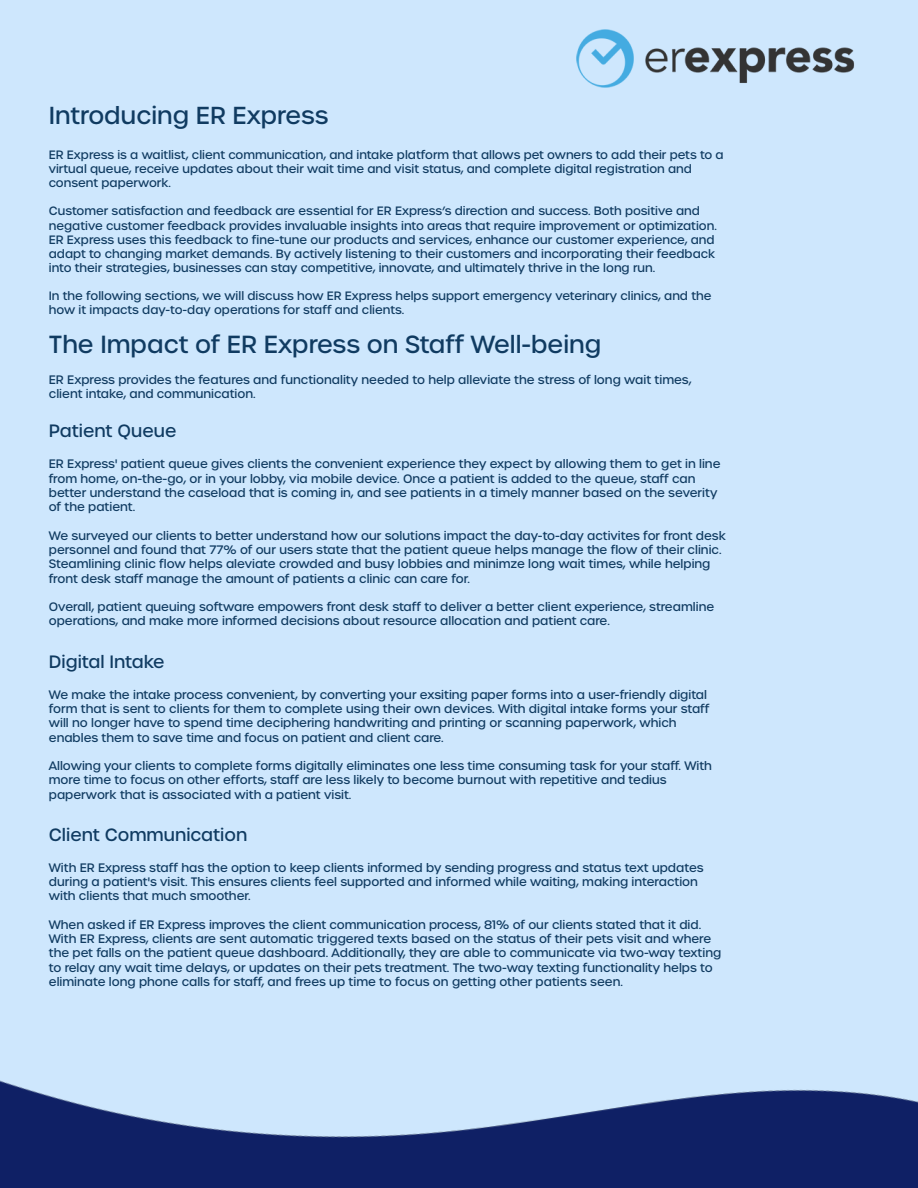
<style>
.page{position:relative;width:918px;height:1188px;background:#cee7fd}
.page>*{position:absolute;margin:0;border:0;box-sizing:border-box;transform-origin:0 0}
.t1{font:500 24px "Urbane";color:#103b61}
.t2{font:500 23.7px "Urbane";color:#103b61}
.t3{font:500 17.25px "Urbane";color:#103b61}
.t4{font:500 11.85px/14.2px "Urbane";color:#103b61}
.t5{font:500 11.7px/14.1px "Urbane";color:#103b61}
</style>
<div class="page">
<img style="left:0;top:1080px;width:918px;height:108px">
<img style="left:576px;top:29px;width:279px;height:59px">
<h2 class="t2" style="left:49px;top:100px;width:281px">Introducing ER Express</h2>
<p class="t5" style="left:49px;top:148px;width:676px">ER Express is a waitlist, client communication, and intake platform that allows pet owners to add their pets to a virtual queue, receive updates about their wait time and visit status, and complete digital registration and consent paperwork.</p>
<p class="t5" style="left:49px;top:204px;width:670px">Customer satisfaction and feedback are essential for ER Express’s direction and success. Both positive and negative customer feedback provides invaluable insights into areas that require improvement or optimization.<br>ER Express uses this feedback to fine-tune our products and services, enhance our customer experience, and adapt to changing market demands. By actively listening to their customers and incorporating their feedback into their strategies, businesses can stay competitive, innovate, and ultimately thrive in the long run.</p>
<p class="t5" style="left:49px;top:289px;width:664px">In the following sections, we will discuss how ER Express helps support emergency veterinary clinics, and the how it impacts day-to-day operations for staff and clients.</p>
<h1 class="t1" style="left:49px;top:329px;width:554px">The Impact of ER Express on Staff Well-being</h1>
<p class="t4" style="left:49px;top:373px;width:644px">ER Express provides the features and functionality needed to help alleviate the stress of long wait times, client intake, and communication.</p>
<h3 class="t3" style="left:49px;top:420px;width:129px">Patient Queue</h3>
<p class="t4" style="left:49px;top:457px;width:673px">ER Express' patient queue gives clients the convenient experience they expect by allowing them to get in line from home, on-the-go, or in your lobby, via mobile device. Once a patient is added to the queue, staff can better understand the caseload that is coming in, and see patients in a timely manner based on the severity of the patient.</p>
<p class="t4" style="left:49px;top:528px;width:679px">We surveyed our clients to better understand how our solutions impact the day-to-day activites for front desk personnel and found that 77% of our users state that the patient queue helps manage the flow of their clinic.<br>Steamlining clinic flow helps aleviate crowded and busy lobbies and minimze long wait times, while helping front desk staff manage the amount of patients a clinic can care for.</p>
<p class="t4" style="left:49px;top:600px;width:667px">Overall, patient queuing software empowers front desk staff to deliver a better client experience, streamline operations, and make more informed decisions about resource allocation and patient care.</p>
<h3 class="t3" style="left:49px;top:650px;width:117px">Digital Intake</h3>
<p class="t4" style="left:49px;top:687px;width:662px">We make the intake process convenient, by converting your exsiting paper forms into a user-friendly digital form that is sent to clients for them to complete using their own devices. With digital intake forms your staff will no longer have to spend time deciphering handwriting and printing or scanning paperwork, which enables them to save time and focus on patient and client care.</p>
<p class="t4" style="left:49px;top:759px;width:665px">Allowing your clients to complete forms digitally eliminates one less time consuming task for your staff. With more time to focus on other efforts, staff are less likely to become burnout with repetitive and tedius paperwork that is associated with a patient visit.</p>
<h3 class="t3" style="left:49px;top:824px;width:200px">Client Communication</h3>
<p class="t4" style="left:49px;top:860px;width:656px">With ER Express staff has the option to keep clients informed by sending progress and status text updates during a patient's visit. This ensures clients feel supported and informed while waiting, making interaction with clients that much smoother.</p>
<p class="t4" style="left:49px;top:917px;width:674px">When asked if ER Express improves the client communication process, 81% of our clients stated that it did.<br>With ER Express, clients are sent automatic triggered texts based on the status of their pets visit and where the pet falls on the patient queue dashboard. Additionally, they are able to communicate via two-way texting to relay any wait time delays, or updates on their pets treatment. The two-way texting functionality helps to eliminate long phone calls for staff, and frees up time to focus on getting other patients seen.</p>
</div>
